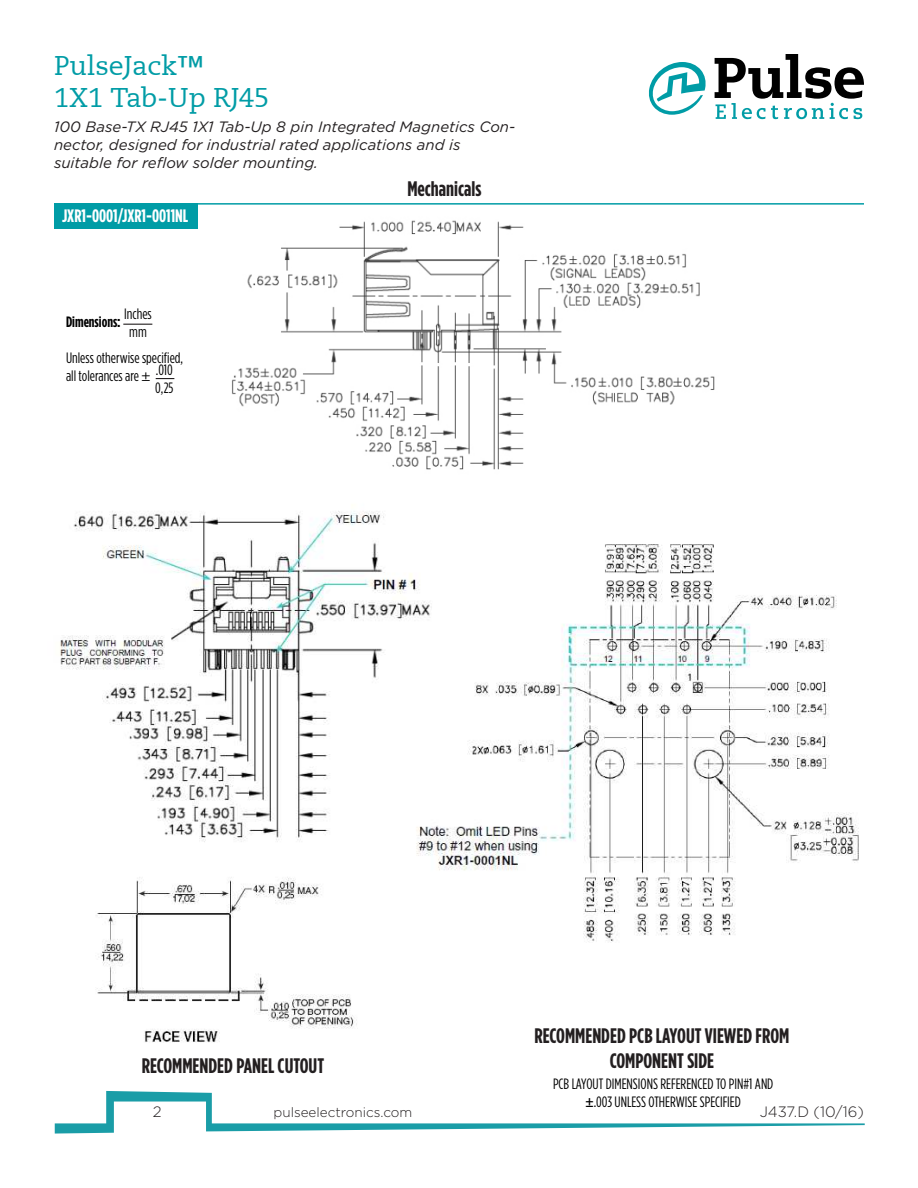
<style>
.page{position:relative;width:918px;height:1188px;background:#fff}
.page>*{position:absolute;margin:0;border:0;box-sizing:border-box;transform-origin:0 0}
.t1{font:27px/32.4px "Caecilia LT";color:#009ca6}
.t2{font:700 21px/25.2px "Gotham Condensed";color:#231f20;text-align:center}
.t3{font:700 18px "Gotham Condensed";color:#fff}
.t4{font:italic 15px/18px "Gotham";color:#231f20}
.t5{font:15px/18px "Gotham Condensed";color:#000}
.t6{font:300 15px "Gotham";color:#231f20}
.t7{font:700 15px "Gotham Condensed";color:#000}
.t8{font:300 13.5px "Gotham";color:#231f20}
.s1{font-family:"Myriad Pro"}
.s2{font-family:"Arial"}
</style>
<div class="page">
<svg style="left:715px;top:54px;width:149px;height:65px"></svg>
<svg style="left:648px;top:62px;width:58px;height:53px"></svg>
<svg style="left:55px;top:1091px;width:810px;height:43px"></svg>
<img style="left:440px;top:544px;width:419px;height:398px">
<img style="left:232px;top:220px;width:483px;height:250px">
<svg style="left:156px;top:378px;width:18px;height:1px"></svg>
<svg style="left:123px;top:324px;width:29px;height:1px"></svg>
<hr style="left:55px;top:203px;width:809px;height:2px;background:#009ca6">
<img style="left:60px;top:511px;width:380px;height:531px">
<div style="left:54px;top:203px;width:144px;height:26px;background:#009ca6"></div>
<h1 class="t1" style="left:54px;top:52px;width:217px">PulseJack™<br>1X1 Tab-Up RJ45</h1>
<p class="t4" style="left:54px;top:118px;width:463px">100 Base-TX RJ45 1X1 Tab-Up 8 pin Integrated Magnetics Con&shy;nector, designed for industrial rated applications and is suitable for reflow solder mounting.</p>
<p class="t3" style="left:62px;top:208px;width:128px">JXR1-0001/JXR1-0011NL</p>
<p class="t5" style="left:124px;top:306px;width:29px;text-align:center">Inches mm</p>
<p class="t7" style="left:66px;top:315px;width:56px">Dimensions:</p>
<p class="t5" style="left:66px;top:350px;width:119px">Unless otherwise specified, all tolerances are <span class="s1">±</span></p>
<p class="t5" style="left:155px;top:361px;width:20px">.010<br>0,25</p>
<h2 class="t2" style="left:407px;top:177px;width:75px">Mechanicals</h2>
<h2 class="t2" style="left:535px;top:1024px;width:256px">RECOMMENDED PCB LAYOUT VIEWED FROM<br>COMPONENT SIDE</h2>
<p class="t5" style="left:553px;top:1075px;width:222px;text-align:center">PCB LAYOUT DIMENSIONS REFERENCED TO PIN#1 AND <span class="s2">±</span>.003 UNLESS OTHERWISE SPECIFIED</p>
<h2 class="t2" style="left:142px;top:1054px;width:184px">RECOMMENDED PANEL CUTOUT</h2>
<p class="t6" style="left:153px;top:1105px;width:10px">2</p>
<p class="t8" style="left:274px;top:1107px;width:140px">pulseelectronics.com</p>
<p class="t6" style="left:760px;top:1105px;width:106px">J437.D (10/16)</p>
</div>
